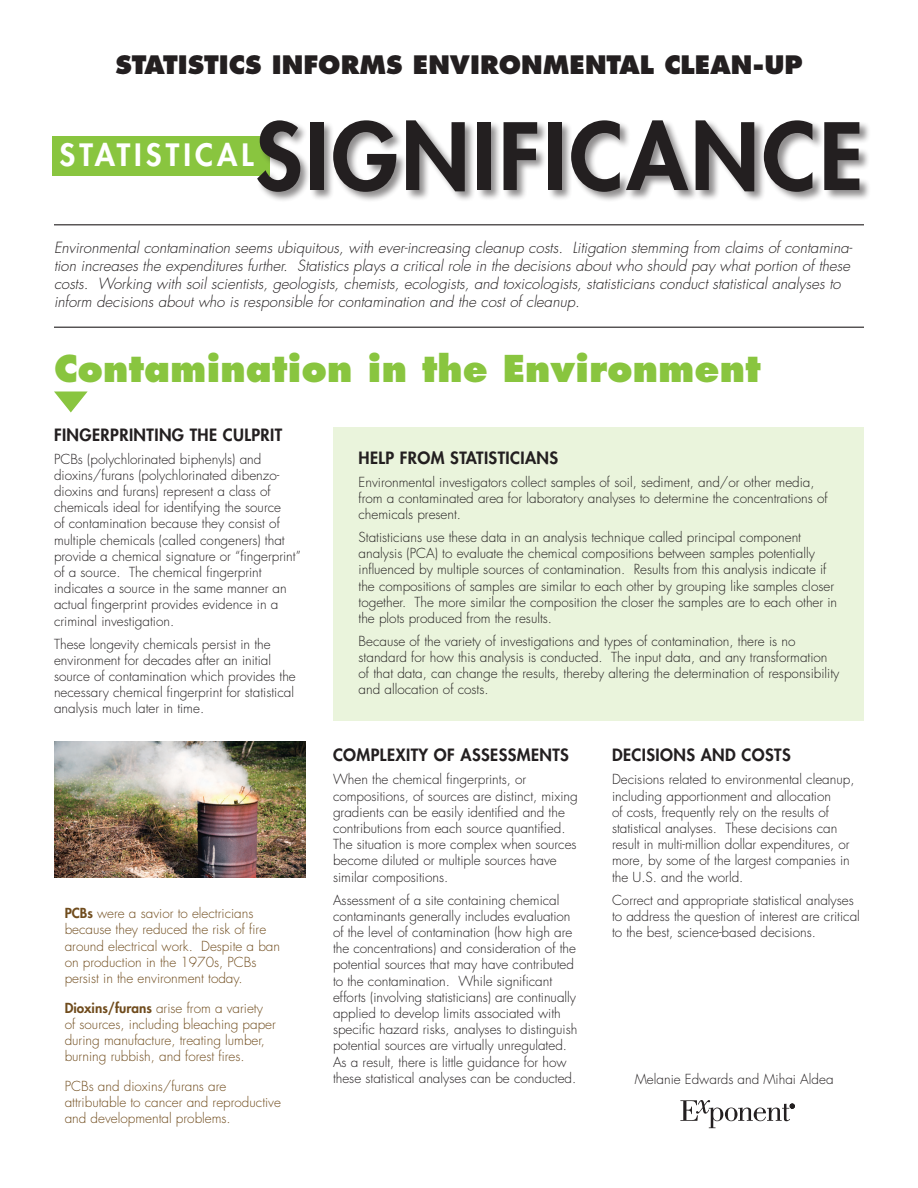
<style>
.page{position:relative;width:918px;height:1188px;background:#fff}
.page>*{position:absolute;margin:0;border:0;box-sizing:border-box;transform-origin:0 0}
.t1{font:800 90px "Futura";letter-spacing:.035em;color:#231f20}
.t2{font:800 36px "Futura";color:#89c53f}
.t3{font:800 30px "Futura";letter-spacing:.135em;color:#fff}
.t4{font:800 24.75px "Futura";color:#231f20}
.t5{font:800 16.5px "Futura";letter-spacing:.025em;color:#231f20}
.t6{font:italic 300 15px/18px "Futura";color:#231f20}
.t7{font:300 13.5px/16.2px "Futura";color:#231f20}
.t8{font:300 13.5px/16.2px "Futura";color:#704c1d}
.s1{font-weight:800}
</style>
<div class="page">
<div style="left:52px;top:136px;width:218px;height:40px;background:#89c53f"></div>
<div style="left:334px;top:428px;width:530px;height:293px;background:#eaf4dc"></div>
<div style="left:257px;top:120px;width:614px;height:83px;background:#231f20;opacity:.5"></div>
<hr style="left:54px;top:224px;width:810px;height:1px;background:#231f20">
<hr style="left:54px;top:327px;width:810px;height:1px;background:#231f20">
<svg style="left:54px;top:392px;width:33px;height:21px"></svg>
<img style="left:54px;top:742px;width:252px;height:136px">
<svg style="left:680px;top:1100px;width:114px;height:28px"></svg>
<h3 class="t4" style="left:115px;top:49px;width:689px">STATISTICS INFORMS ENVIRONMENTAL CLEAN-UP</h3>
<h1 class="t1" style="left:255px;top:97px;width:610px">SIGNIFICANCE</h1>
<h3 class="t3" style="left:60px;top:135px;width:196px">STATISTICAL</h3>
<p class="t6" style="left:54px;top:238px;width:800px">Environmental contamination seems ubiquitous, with ever-increasing cleanup costs. Litigation stemming from claims of contamina&shy;tion increases the expenditures further. Statistics plays a critical role in the decisions about who should pay what portion of these costs. Working with soil scientists, geologists, chemists, ecologists, and toxicologists, statisticians conduct statistical analyses to inform decisions about who is responsible for contamination and the cost of cleanup.</p>
<h2 class="t2" style="left:54px;top:346px;width:708px">Contamination in the Environment</h2>
<p class="t5" style="left:54px;top:424px;width:230px">FINGERPRINTING THE CULPRIT</p>
<p class="t7" style="left:54px;top:451px;width:248px">PCBs (polychlorinated biphenyls) and dioxins/furans (polychlorinated dibenzo&shy;dioxins and furans) represent a class of chemicals ideal for identifying the source<br>of contamination because they consist of multiple chemicals (called congeners) that provide a chemical signature or “fingerprint” of a source. The chemical fingerprint indicates a source in the same manner an actual fingerprint provides evidence in a criminal investigation.</p>
<p class="t7" style="left:54px;top:636px;width:243px">These longevity chemicals persist in the environment for decades after an initial source of contamination which provides the necessary chemical fingerprint for statistical analysis much later in time.</p>
<p class="t8" style="left:65px;top:905px;width:217px"><span class="s1">PCBs</span> were a savior to electricians because they reduced the risk of fire around electrical work. Despite a ban on production in the 1970s, PCBs persist in the environment today.</p>
<p class="t8" style="left:65px;top:1000px;width:213px"><span class="s1">Dioxins/furans</span> arise from a variety of sources, including bleaching paper during manufacture, treating lumber, burning rubbish, and forest fires.</p>
<p class="t8" style="left:65px;top:1078px;width:218px">PCBs and dioxins/furans are attributable to cancer and reproductive and developmental problems.</p>
<p class="t5" style="left:359px;top:447px;width:201px">HELP FROM STATISTICIANS</p>
<p class="t7" style="left:359px;top:474px;width:471px">Environmental investigators collect samples of soil, sediment, and/or other media, from a contaminated area for laboratory analyses to determine the concentrations of chemicals present.</p>
<p class="t7" style="left:359px;top:529px;width:480px">Statisticians use these data in an analysis technique called principal component analysis (PCA) to evaluate the chemical compositions between samples potentially influenced by multiple sources of contamination. Results from this analysis indicate if the compositions of samples are similar to each other by grouping like samples closer together. The more similar the composition the closer the samples are to each other in the plots produced from the results.</p>
<p class="t7" style="left:359px;top:633px;width:482px">Because of the variety of investigations and types of contamination, there is no standard for how this analysis is conducted. The input data, and any transformation of that data, can change the results, thereby altering the determination of responsibility and allocation of costs.</p>
<p class="t5" style="left:333px;top:744px;width:237px">COMPLEXITY OF ASSESSMENTS</p>
<p class="t7" style="left:333px;top:772px;width:246px">When the chemical fingerprints, or compositions, of sources are distinct, mixing gradients can be easily identified and the contributions from each source quantified.<br>The situation is more complex when sources become diluted or multiple sources have similar compositions.</p>
<p class="t7" style="left:333px;top:892px;width:246px">Assessment of a site containing chemical contaminants generally includes evaluation of the level of contamination (how high are the concentrations) and consideration of the potential sources that may have contributed to the contamination. While significant efforts (involving statisticians) are continually applied to develop limits associated with specific hazard risks, analyses to distinguish potential sources are virtually unregulated.<br>As a result, there is little guidance for how these statistical analyses can be conducted.</p>
<p class="t5" style="left:612px;top:744px;width:180px">DECISIONS AND COSTS</p>
<p class="t7" style="left:612px;top:772px;width:244px">Decisions related to environmental cleanup, including apportionment and allocation<br>of costs, frequently rely on the results of statistical analyses. These decisions can result in multi-million dollar expenditures, or more, by some of the largest companies in the U.S. and the world.</p>
<p class="t7" style="left:612px;top:892px;width:249px">Correct and appropriate statistical analyses to address the question of interest are critical to the best, science-based decisions.</p>
<p class="t7" style="left:635px;top:1072px;width:200px">Melanie Edwards and Mihai Aldea</p>
</div>
